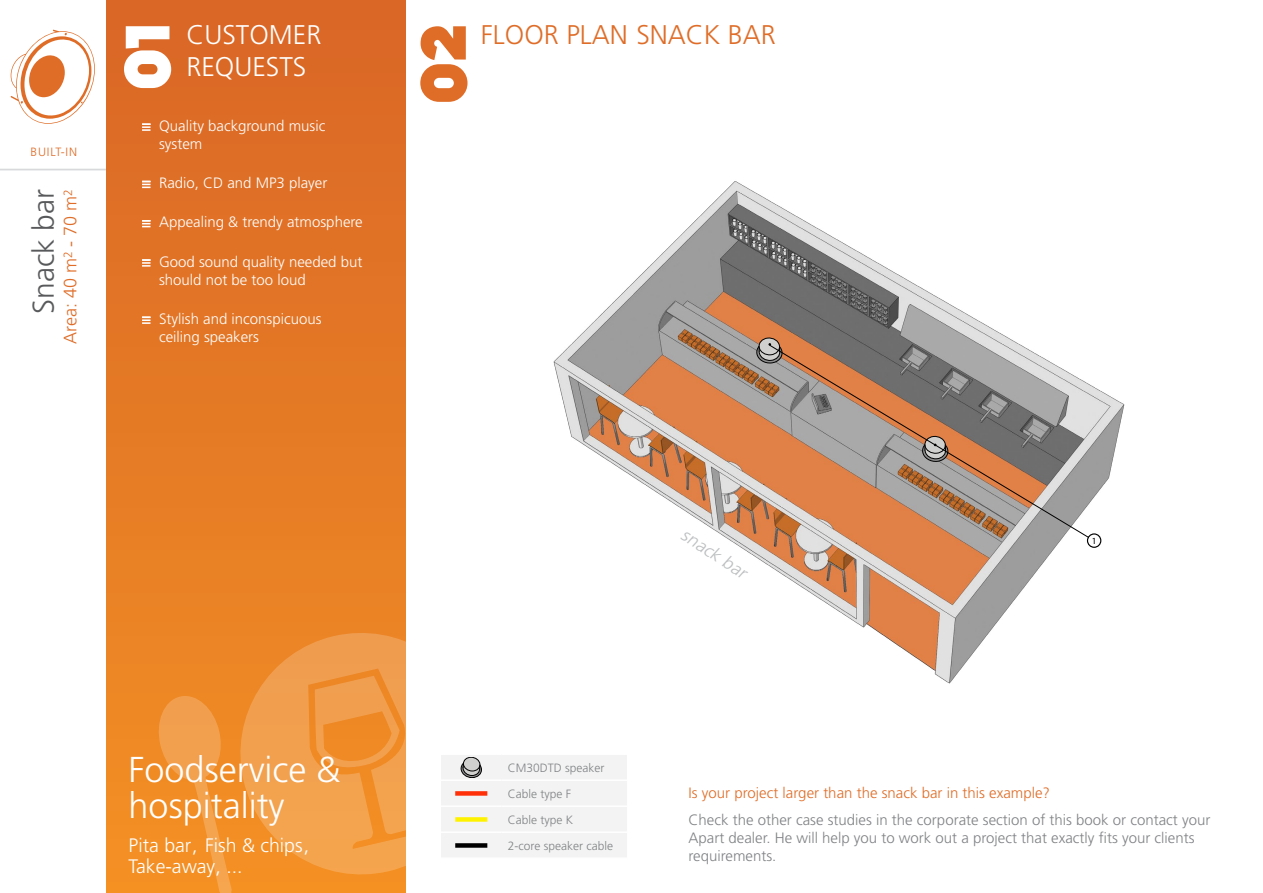
<style>
.page{position:relative;width:1263px;height:893px;background:#fff}
.page>*{position:absolute;margin:0;border:0;box-sizing:border-box;transform-origin:0 0}
.t1{font:800 63px "DOCK11";color:#fff}
.t2{font:800 63px "DOCK11";color:#df6d28}
.t3{font:300 36px/36px "Frutiger LT Std";color:#fff}
.t4{font:300 30px "Frutiger LT Std";color:#58595b}
.t5{font:300 27px "Frutiger LT Std";color:#df6d28}
.t6{font:300 27px "Frutiger LT Std";color:#fff}
.t7{font:300 19.5px "Frutiger LT Std";color:#fff}
.t8{font:300 18px "Frutiger LT Std";color:#df6d28}
.t9{font:italic 300 17.55px "Frutiger LT Std";color:#bcbec0;scale:1.05 1}
.t10{font:300 15px/18px "Frutiger LT Std";color:#fff}
.t11{font:300 15px/18px "Frutiger LT Std";color:#808285}
.t12{font:300 15px "Frutiger LT Std";color:#df6d28}
.t13{font:300 12px/26px "Frutiger LT Std";color:#808285}
.t14{font:300 12px "Frutiger LT Std";letter-spacing:.07em;color:#df6d28}
.t15{font:9.45px "Myriad Pro";color:#000}
</style>
<div class="page">
<hr style="left:0;top:169px;width:108px;height:1px;background:#d7d9da">
<div style="left:106px;top:0;width:299px;height:893px;background:linear-gradient(to bottom,#d96626,#f39124)"></div>
<svg style="left:159px;top:693px;width:74px;height:200px;background:#f19434"></svg>
<svg style="left:228px;top:621px;width:177px;height:265px;background:#f0973c"></svg>
<img style="left:553px;top:181px;width:572px;height:503px">
<svg style="left:756px;top:337px;width:27px;height:27px"></svg>
<svg style="left:768px;top:344px;width:322px;height:195px;background:#af9381"></svg>
<div style="left:1087px;top:533px;width:14px;height:15px;border:1px solid #000;border-radius:50%"></div>
<svg style="left:11px;top:30px;width:84px;height:94px"></svg>
<svg style="left:142px;top:123px;width:9px;height:8px"></svg>
<svg style="left:142px;top:181px;width:9px;height:7px"></svg>
<svg style="left:142px;top:220px;width:9px;height:7px"></svg>
<svg style="left:142px;top:259px;width:9px;height:8px"></svg>
<svg style="left:142px;top:316px;width:9px;height:8px"></svg>
<div style="left:441px;top:754px;width:61px;height:26px;background:#f3f3f3"></div>
<div style="left:502px;top:754px;width:125px;height:26px;background:#f3f3f3"></div>
<div style="left:441px;top:781px;width:186px;height:76px;background:#f3f3f3"></div>
<hr style="left:441px;top:753px;width:61px;height:2px;background:#fff">
<hr style="left:502px;top:753px;width:125px;height:2px;background:#fff">
<hr style="left:441px;top:779px;width:61px;height:2px;background:#fff">
<hr style="left:502px;top:779px;width:125px;height:2px;background:#fff">
<hr style="left:441px;top:805px;width:61px;height:2px;background:#fff">
<hr style="left:502px;top:805px;width:125px;height:2px;background:#fff">
<hr style="left:441px;top:831px;width:61px;height:2px;background:#fff">
<hr style="left:502px;top:831px;width:125px;height:2px;background:#fff">
<svg style="left:461px;top:761px;width:21px;height:17px"></svg>
<div style="left:461px;top:760px;width:21px;height:18px;border:1px solid #000;border-radius:50%"></div>
<svg style="left:463px;top:762px;width:17px;height:13px"></svg>
<div style="left:463px;top:762px;width:17px;height:14px;border:1px solid #000;border-radius:50%"></div>
<div style="left:463px;top:757px;width:17px;height:14px;background:#d0d0cf;border-radius:50%"></div>
<div style="left:463px;top:757px;width:17px;height:14px;border:1px solid #000;border-radius:50%"></div>
<svg style="left:463px;top:763px;width:17px;height:7px"></svg>
<div style="left:455px;top:791px;width:32px;height:5px;background:#ff2f08"></div>
<div style="left:455px;top:817px;width:32px;height:5px;background:#fff200"></div>
<div style="left:455px;top:843px;width:32px;height:5px;background:#000"></div>
<p class="t14" style="left:31px;top:145px;width:48px">BUILT-IN</p>
<h3 class="t4" style="left:26px;top:314px;width:127px;rotate:-90deg">Snack bar</h3>
<p class="t8" style="left:60px;top:344px;width:157px;rotate:-90deg">Area: 40 m<sup>2</sup> - 70 m<sup>2</sup></p>
<h3 class="t6" style="left:186px;top:19px;width:137px">CUSTOMER</h3>
<h3 class="t5" style="left:481px;top:19px;width:297px">FLOOR PLAN SNACK BAR</h3>
<h3 class="t6" style="left:186px;top:52px;width:122px">REQUESTS</h3>
<p class="t10" style="left:159px;top:117px;width:168px">Quality background music system</p>
<p class="t10" style="left:159px;top:174px;width:170px">Radio, CD and MP3 player</p>
<p class="t10" style="left:159px;top:213px;width:205px">Appealing &amp; trendy atmosphere</p>
<p class="t10" style="left:159px;top:253px;width:205px">Good sound quality needed but should not be too loud</p>
<p class="t10" style="left:159px;top:310px;width:164px">Stylish and inconspicuous ceiling speakers</p>
<h1 class="t1" style="left:118px;top:90px;width:68px;rotate:-90deg">01</h1>
<h1 class="t2" style="left:414px;top:104px;width:82px;rotate:-90deg">02</h1>
<h2 class="t3" style="left:129px;top:752px;width:214px">Foodservice &amp; hospitality</h2>
<h3 class="t7" style="left:129px;top:834px;width:182px">Pita bar, Fish &amp; chips,</h3>
<h3 class="t7" style="left:129px;top:855px;width:116px">Take-away, ...</h3>
<p class="t9" style="left:688px;top:525px;width:73px;rotate:33deg">snack bar</p>
<p class="t15" style="left:1092px;top:535px;width:6px">1</p>
<p class="t13" style="left:508px;top:755px;width:107px">CM30DTD speaker<br>Cable type F<br>Cable type K<br>2-core speaker cable</p>
<p class="t12" style="left:688px;top:785px;width:363px">Is your project larger than the snack bar in this example?</p>
<p class="t11" style="left:688px;top:811px;width:523px">Check the other case studies in the corporate section of this book or contact your<br>Apart dealer. He will help you to work out a project that exactly fits your clients requirements.</p>
</div>
